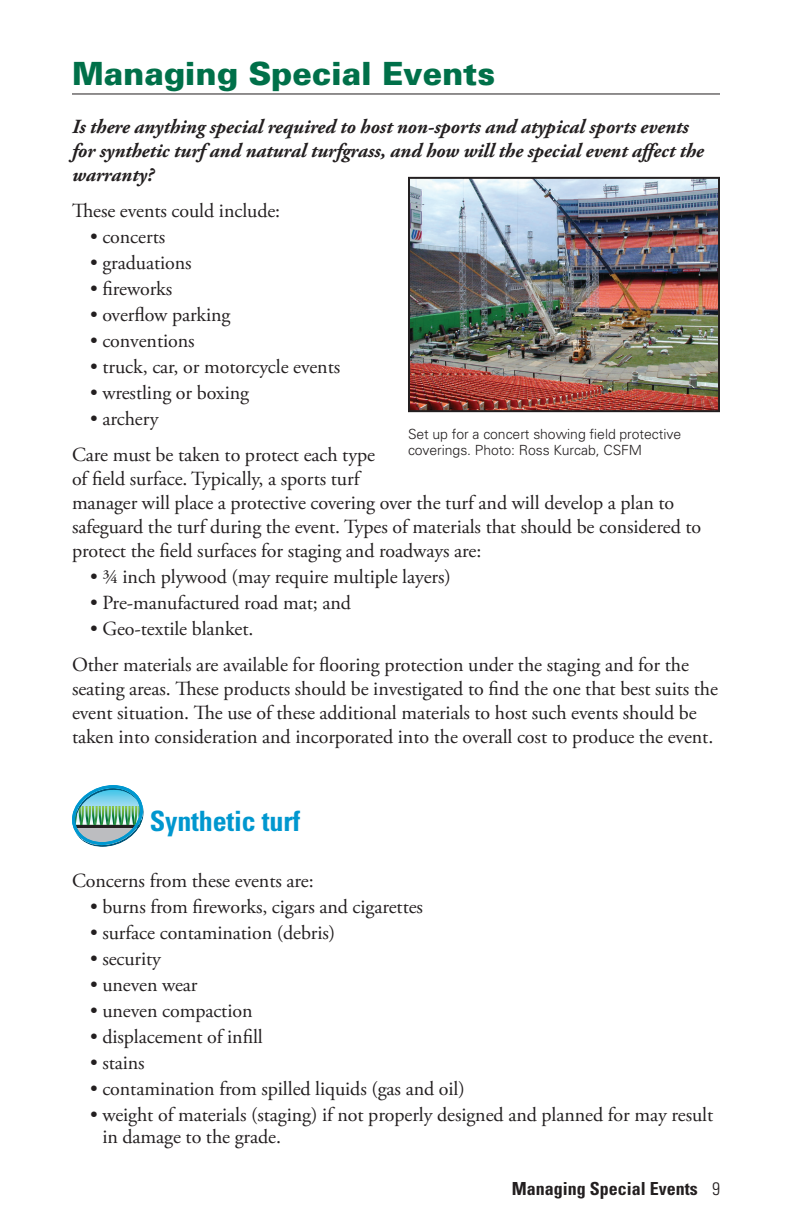
<style>
.page{position:relative;width:792px;height:1224px;background:#fff}
.page>*{position:absolute;margin:0;border:0;box-sizing:border-box;transform-origin:0 0}
.Head1{font:900 32px "Univers";letter-spacing:-.005em;color:#007049}
.Subhead{font:700 condensed 28px "Univers";letter-spacing:-.005em;color:#0097cf}
.body_Copy{font:20px/24px "Adobe Garamond Pro";letter-spacing:-.005em;color:#231f20}
.bullet_Copy{font:20px/22px "Adobe Garamond Pro";letter-spacing:-.005em;color:#231f20}
.body_Copy-2{font:italic 700 20px/24px "Adobe Garamond Pro";letter-spacing:-.005em;color:#231f20}
.t1{font:700 condensed 18px "Univers";color:#231f20}
.Cutline{font:300 14px/16.8px "Univers";letter-spacing:-.005em;color:#231f20}
.s1{font-weight:300}
</style>
<div class="page">
<hr style="left:72px;top:93px;width:648px;height:1px;background:#231f20">
<hr style="left:71px;top:825px;width:74px;height:2px;background:#231f20">
<img style="left:72px;top:785px;width:73px;height:62px">
<img style="left:411px;top:180px;width:306px;height:229px">
<div style="left:408px;top:177px;width:312px;height:235px;border:2px solid #231f20"></div>
<p class="Head1" style="left:72px;top:54px;width:425px">Managing Special Events</p>
<p class="body_Copy-2" style="left:72px;top:116px;width:633px">Is there anything special required to host non-sports and atypical sports events for synthetic turf and natural turfgrass, and how will the special event affect the warranty?</p>
<p class="body_Copy" style="left:72px;top:200px;width:210px">These events could include:</p>
<p class="bullet_Copy" style="left:90px;top:227px;width:77px">• concerts</p>
<p class="bullet_Copy" style="left:90px;top:253px;width:103px">• graduations</p>
<p class="bullet_Copy" style="left:90px;top:279px;width:84px">• fireworks</p>
<p class="bullet_Copy" style="left:90px;top:305px;width:142px">• overflow parking</p>
<p class="bullet_Copy" style="left:90px;top:331px;width:106px">• conventions</p>
<p class="bullet_Copy" style="left:90px;top:357px;width:252px">• truck, car, or motorcycle events</p>
<p class="bullet_Copy" style="left:90px;top:383px;width:161px">• wrestling or boxing</p>
<p class="bullet_Copy" style="left:90px;top:409px;width:70px">• archery</p>
<p class="body_Copy" style="left:72px;top:444px;width:631px">Care must be taken to protect each type<br>of field surface. Typically, a sports turf<br>manager will place a protective covering over the turf and will develop a plan to safeguard the turf during the event. Types of materials that should be considered to protect the field surfaces for staging and roadways are:</p>
<p class="bullet_Copy" style="left:90px;top:567px;width:362px">• ¾ inch plywood (may require multiple layers)</p>
<p class="bullet_Copy" style="left:90px;top:593px;width:262px">• Pre-manufactured road mat; and</p>
<p class="bullet_Copy" style="left:90px;top:619px;width:165px">• Geo-textile blanket.</p>
<p class="body_Copy" style="left:72px;top:654px;width:648px">Other materials are available for flooring protection under the staging and for the seating areas. These products should be investigated to find the one that best suits the event situation. The use of these additional materials to host such events should be taken into consideration and incorporated into the overall cost to produce the event.</p>
<p class="Cutline" style="left:408px;top:425px;width:275px">Set up for a concert showing field protective coverings. Photo: Ross Kurcab, CSFM</p>
<p class="Subhead" style="left:150px;top:804px;width:152px">Synthetic turf</p>
<p class="body_Copy" style="left:72px;top:869px;width:243px">Concerns from these events are:</p>
<p class="bullet_Copy" style="left:90px;top:896px;width:335px">• burns from fireworks, cigars and cigarettes</p>
<p class="bullet_Copy" style="left:90px;top:922px;width:247px">• surface contamination (debris)</p>
<p class="bullet_Copy" style="left:90px;top:948px;width:73px">• security</p>
<p class="bullet_Copy" style="left:90px;top:974px;width:109px">• uneven wear</p>
<p class="bullet_Copy" style="left:90px;top:1000px;width:164px">• uneven compaction</p>
<p class="bullet_Copy" style="left:90px;top:1026px;width:174px">• displacement of infill</p>
<p class="bullet_Copy" style="left:90px;top:1052px;width:56px">• stains</p>
<p class="bullet_Copy" style="left:90px;top:1078px;width:376px">• contamination from spilled liquids (gas and oil)</p>
<p class="bullet_Copy" style="left:102px;top:1104px;width:612px;text-indent:-12px">• weight of materials (staging) if not properly designed and planned for may result in damage to the grade.</p>
<p class="t1" style="left:512px;top:1178px;width:210px">Managing Special Events <span class="s1">9</span></p>
</div>
